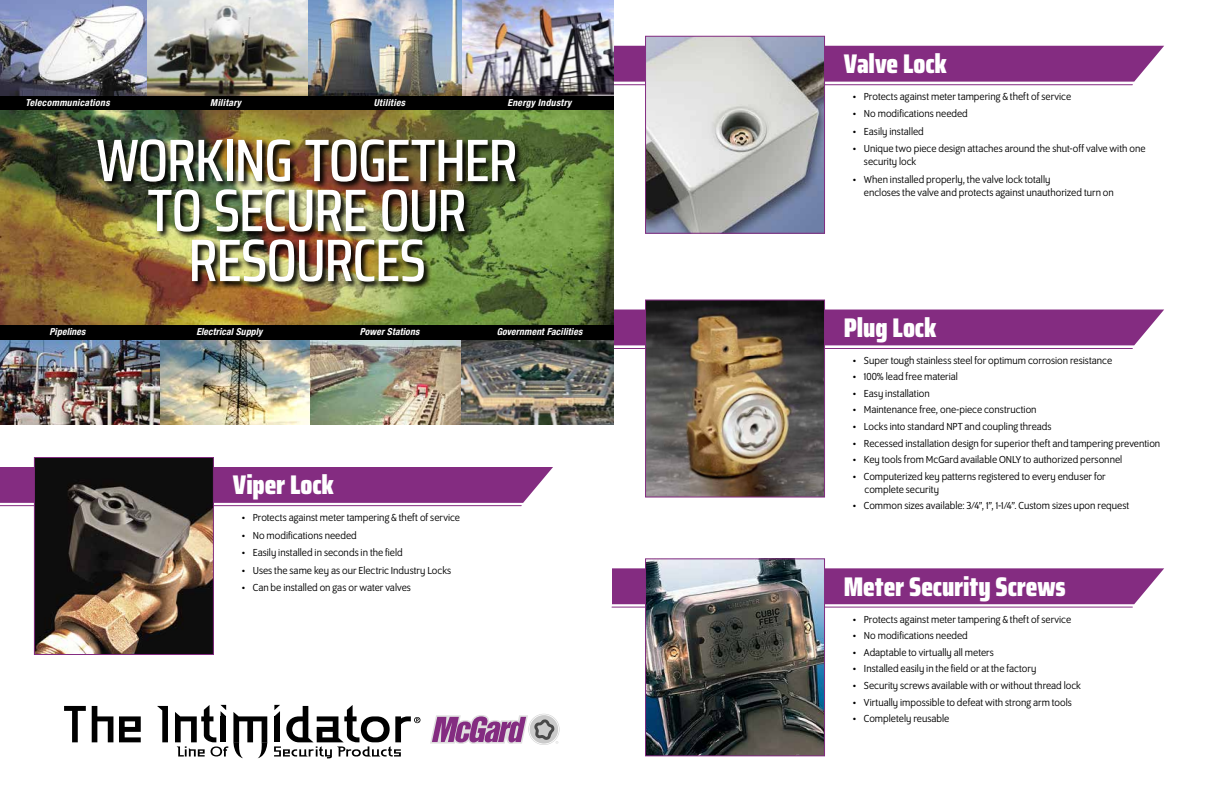
<style>
.page{position:relative;width:1224px;height:792px;background:#fff}
.page>*{position:absolute;margin:0;border:0;box-sizing:border-box;transform-origin:0 0}
.t1{font:500 60px/50px "Saira Condensed";letter-spacing:-.025em;color:#fff;text-align:center}
.t2{font:900 27px "Saira Condensed";letter-spacing:-.005em;color:#fff}
.t3{font:11px/13px "Program OT";letter-spacing:.005em;color:#000}
.t4{font:italic 700 condensed 9.6px "Helvetica Neue LT Std";letter-spacing:.02em;color:#fff}
</style>
<div class="page">
<hr style="left:0;top:505px;width:521px;height:1px;background:#842c81">
<svg style="left:64px;top:706px;width:22px;height:36px"></svg>
<svg style="left:92px;top:706px;width:21px;height:36px"></svg>
<svg style="left:119px;top:716px;width:22px;height:26px"></svg>
<svg style="left:157px;top:706px;width:11px;height:36px"></svg>
<svg style="left:175px;top:705px;width:92px;height:53px"></svg>
<svg style="left:274px;top:705px;width:146px;height:53px"></svg>
<hr style="left:612px;top:607px;width:520px;height:1px;background:#842c81">
<div style="left:612px;top:568px;width:552px;height:36px;background:#842c81"></div>
<img style="left:647px;top:560px;width:176px;height:194px">
<div style="left:645px;top:558px;width:180px;height:198px;border:1px solid #842c81"></div>
<hr style="left:612px;top:84px;width:520px;height:1px;background:#842c81">
<div style="left:614px;top:46px;width:550px;height:36px;background:#842c81"></div>
<img style="left:647px;top:38px;width:176px;height:194px">
<div style="left:645px;top:36px;width:180px;height:198px;border:1px solid #842c81"></div>
<hr style="left:612px;top:348px;width:520px;height:1px;background:#842c81">
<div style="left:614px;top:310px;width:550px;height:35px;background:#842c81"></div>
<img style="left:647px;top:302px;width:176px;height:194px">
<div style="left:645px;top:300px;width:180px;height:198px;border:1px solid #842c81"></div>
<div style="left:0;top:467px;width:553px;height:36px;background:#842c81"></div>
<img style="left:36px;top:459px;width:176px;height:194px">
<div style="left:34px;top:457px;width:180px;height:198px;border:1px solid #842c81"></div>
<svg style="left:430px;top:714px;width:130px;height:31px"></svg>
<img style="left:0;top:110px;width:614px;height:215px">
<img style="left:307px;top:339px;width:154px;height:86px">
<img style="left:159px;top:339px;width:150px;height:85px">
<img style="left:0;top:339px;width:159px;height:86px">
<img style="left:96px;top:138px;width:428px;height:152px">
<img style="left:0;top:0;width:614px;height:96px">
<img style="left:461px;top:339px;width:153px;height:86px">
<div style="left:0;top:325px;width:614px;height:14px;background:#000"></div>
<div style="left:0;top:96px;width:614px;height:14px;background:#000"></div>
<p class="t4" style="left:25px;top:97px;width:86px">Telecommunications</p>
<p class="t4" style="left:210px;top:97px;width:32px">Military</p>
<p class="t4" style="left:374px;top:97px;width:33px">Utilities</p>
<p class="t4" style="left:507px;top:97px;width:65px">Energy Industry</p>
<h1 class="t1" style="left:96px;top:134px;width:423px">WORKING TOGETHER<br>TO SECURE OUR<br>RESOURCES</h1>
<p class="t4" style="left:50px;top:326px;width:38px">Pipelines</p>
<p class="t4" style="left:196px;top:326px;width:68px">Electrical Supply</p>
<p class="t4" style="left:360px;top:326px;width:61px">Power Stations</p>
<p class="t4" style="left:497px;top:326px;width:87px">Government Facilities</p>
<h2 class="t2" style="left:233px;top:464px;width:103px">Viper Lock</h2>
<p class="t3" style="left:242px;top:511px;width:220px">• Protects against meter tampering &amp; theft of service</p>
<p class="t3" style="left:242px;top:529px;width:116px">• No modifications needed</p>
<p class="t3" style="left:242px;top:546px;width:162px">• Easily installed in seconds in the field</p>
<p class="t3" style="left:242px;top:564px;width:211px">• Uses the same key as our Electric Industry Locks</p>
<p class="t3" style="left:242px;top:581px;width:171px">• Can be installed on gas or water valves</p>
<h2 class="t2" style="left:844px;top:43px;width:104px">Valve Lock</h2>
<p class="t3" style="left:853px;top:90px;width:220px">• Protects against meter tampering &amp; theft of service</p>
<p class="t3" style="left:853px;top:107px;width:116px">• No modifications needed</p>
<p class="t3" style="left:853px;top:125px;width:72px">• Easily installed</p>
<p class="t3" style="left:864px;top:142px;width:283px;text-indent:-11px">• Unique two piece design attaches around the shut-off valve with one security lock</p>
<p class="t3" style="left:864px;top:173px;width:251px;text-indent:-11px">• When installed properly, the valve lock totally<br>encloses the valve and protects against unauthorized turn on</p>
<h2 class="t2" style="left:844px;top:306px;width:94px">Plug Lock</h2>
<p class="t3" style="left:853px;top:354px;width:261px">• Super tough stainless steel for optimum corrosion resistance</p>
<p class="t3" style="left:853px;top:370px;width:106px">• 100% lead free material</p>
<p class="t3" style="left:853px;top:387px;width:78px">• Easy installation</p>
<p class="t3" style="left:853px;top:403px;width:185px">• Maintenance free, one-piece construction</p>
<p class="t3" style="left:853px;top:420px;width:200px">• Locks into standard NPT and coupling threads</p>
<p class="t3" style="left:853px;top:437px;width:309px">• Recessed installation design for superior theft and tampering prevention</p>
<p class="t3" style="left:853px;top:453px;width:271px">• Key tools from McGard available ONLY to authorized personnel</p>
<p class="t3" style="left:865px;top:470px;width:243px;text-indent:-12px">• Computerized key patterns registered to every enduser for complete security</p>
<p class="t3" style="left:853px;top:499px;width:278px">• Common sizes available: 3/4”, 1”, 1-1/4”. Custom sizes upon request</p>
<h2 class="t2" style="left:844px;top:565px;width:223px">Meter Security Screws</h2>
<p class="t3" style="left:853px;top:612px;width:220px">• Protects against meter tampering &amp; theft of service</p>
<p class="t3" style="left:853px;top:629px;width:116px">• No modifications needed</p>
<p class="t3" style="left:853px;top:646px;width:142px">• Adaptable to virtually all meters</p>
<p class="t3" style="left:853px;top:662px;width:185px">• Installed easily in the field or at the factory</p>
<p class="t3" style="left:853px;top:679px;width:230px">• Security screws available with or without thread lock</p>
<p class="t3" style="left:853px;top:695px;width:221px">• Virtually impossible to defeat with strong arm tools</p>
<p class="t3" style="left:853px;top:712px;width:98px">• Completely reusable</p>
</div>
